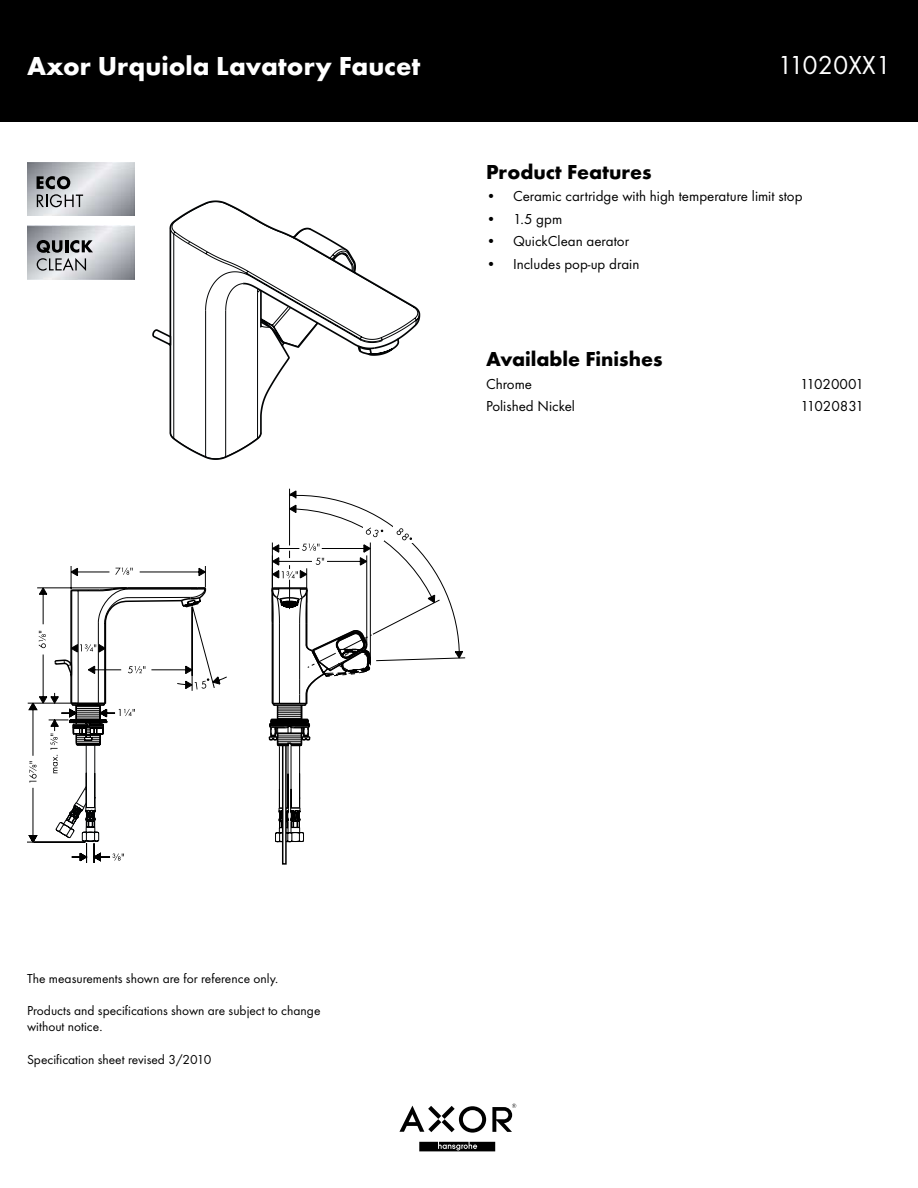
<style>
.page{position:relative;width:918px;height:1188px;background:#fff}
.page>*{position:absolute;margin:0;border:0;box-sizing:border-box;transform-origin:0 0}
.t1{font:700 27px "Futura TOT";color:#fff}
.t2{font:27px "Futura TOT Boo";color:#fff}
.t3{font:700 21px "Futura TOT";color:#000}
.t4{font:15px/22.5px "Futura TOT Boo";color:#000}
.t5{font:13.5px/16.2px "Futura TOT Boo";color:#000}
</style>
<div class="page">
<div style="left:0;top:0;width:918px;height:121px;background:#000"></div>
<svg style="left:492px;top:1104px;width:24px;height:28px"></svg>
<svg style="left:399px;top:1106px;width:87px;height:27px"></svg>
<svg style="left:419px;top:1142px;width:76px;height:9px"></svg>
<img style="left:27px;top:162px;width:108px;height:54px">
<svg style="left:37px;top:176px;width:46px;height:31px"></svg>
<img style="left:27px;top:225px;width:108px;height:54px">
<svg style="left:37px;top:240px;width:56px;height:31px"></svg>
<svg style="left:152px;top:201px;width:268px;height:258px"></svg>
<svg style="left:27px;top:566px;width:200px;height:297px"></svg>
<hr style="left:289px;top:489px;width:1px;height:56px;background:#000">
<div style="left:282px;top:745px;width:5px;height:120px;border:1px solid #000"></div>
<svg style="left:269px;top:490px;width:196px;height:353px"></svg>
<h1 class="t1" style="left:27px;top:50px;width:395px">Axor Urquiola Lavatory Faucet</h1>
<h1 class="t2" style="left:777px;top:49px;width:115px">11020XX1</h1>
<h2 class="t3" style="left:486px;top:159px;width:167px">Product Features</h2>
<p class="t4" style="left:513px;top:185px;width:291px">Ceramic cartridge with high temperature limit stop<br>1.5 gpm<br>QuickClean aerator<br>Includes pop-up drain</p>
<p class="t4" style="left:486px;top:185px;width:12px;text-align:justify">• • • •</p>
<h2 class="t3" style="left:486px;top:346px;width:178px">Available Finishes</h2>
<p class="t4" style="left:486px;top:372px;width:48px">Chrome</p>
<p class="t4" style="left:800px;top:372px;width:65px">11020001</p>
<p class="t4" style="left:486px;top:395px;width:91px">Polished Nickel</p>
<p class="t4" style="left:800px;top:395px;width:65px">11020831</p>
<p class="t5" style="left:27px;top:970px;width:253px">The measurements shown are for reference only.</p>
<p class="t5" style="left:27px;top:1002px;width:295px">Products and specifications shown are subject to change without notice.</p>
<p class="t5" style="left:27px;top:1051px;width:186px">Specification sheet revised 3/2010</p>
</div>
